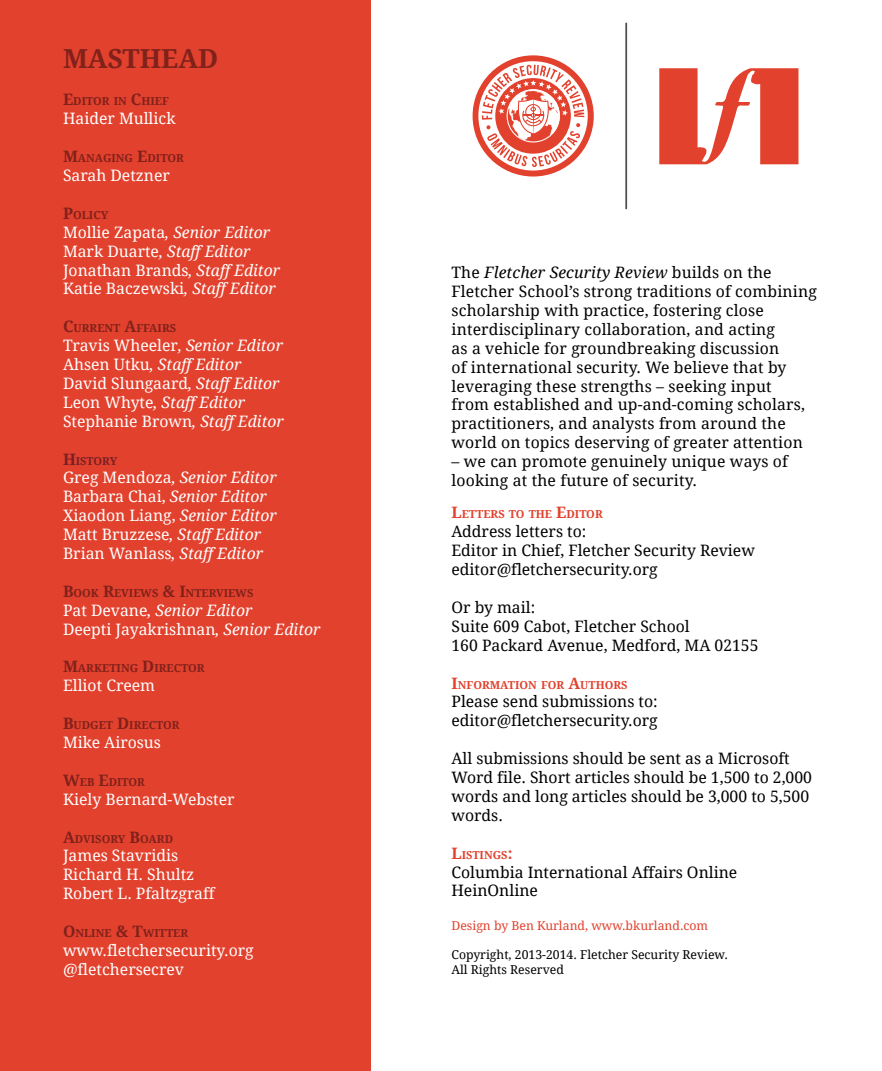
<style>
.page{position:relative;width:882px;height:1071px;background:#fff}
.page>*{position:absolute;margin:0;border:0;box-sizing:border-box;transform-origin:0 0}
.t1{font:700 26.25px "Droid Serif";color:#80211b}
.t2{font:15.75px/18.9px "Droid Serif";letter-spacing:.01em;color:#000}
.t3{font:15.75px/18.9px "Droid Serif";color:#fff}
.t4{font:italic 15.75px/18.9px "Droid Serif";color:#fff}
.t5{font:12.25px/14.7px "Droid Serif";color:#000}
.t6{font:12.25px "Droid Serif";color:#e2412d}
.t7{font:700 11.03px "Droid Serif";color:#80211b}
.t8{font:700 11.03px "Droid Serif";color:#e2412d}
.t9{font:700 11.03px "Droid Serif";letter-spacing:-.02em;color:#7a2025}
.s1{font-size:15.75px}
.s2{font-style:italic}
.s3{font-style:normal}
.s4{font-style:inherit}
</style>
<div class="page">
<div style="left:0;top:0;width:371px;height:1071px;background:#e2412d"></div>
<svg style="left:659px;top:68px;width:139px;height:96px"></svg>
<div style="left:473px;top:55px;width:121px;height:122px;background:#e2412d;border-radius:50%"></div>
<svg style="left:478px;top:61px;width:110px;height:110px"></svg>
<hr style="left:625px;top:23px;width:2px;height:186px;background:#4d4d4f">
<h1 class="t1" style="left:63px;top:43px;width:157px">MASTHEAD</h1>
<p class="t7" style="left:63px;top:95px;width:107px"><span class="s1">E</span>DITOR IN <span class="s1">C</span>HIEF</p>
<p class="t3" style="left:63px;top:109px;width:114px">Haider Mullick</p>
<p class="t7" style="left:63px;top:152px;width:122px"><span class="s1">M</span>ANAGING <span class="s1">E</span>DITOR</p>
<p class="t3" style="left:63px;top:166px;width:108px">Sarah Detzner</p>
<p class="t7" style="left:63px;top:209px;width:47px"><span class="s1">P</span>OLICY</p>
<p class="t3" style="left:63px;top:223px;width:219px">Mollie Zapata<span class="s2">, Senior Editor<br></span>Mark Duarte<span class="s2">, Staff Editor<br></span>Jonathan Brands<span class="s2">, Staff Editor<br></span>Katie Baczewski<span class="s2">, Staff Editor</span></p>
<p class="t7" style="left:63px;top:322px;width:115px"><span class="s1">C</span>URRENT <span class="s1">A</span>FFAIRS</p>
<p class="t4" style="left:63px;top:336px;width:222px"><span class="s3">Travis Wheeler</span>, Senior Editor<br><span class="s3">Ahsen Utku</span>, Staff Editor<br><span class="s3">David Slungaard</span>, Staff Editor<br><span class="s3">Leon Whyte</span>, Staff Editor<br><span class="s3">Stephanie Brown</span>, Staff Editor</p>
<p class="t9" style="left:63px;top:454px;width:56px"><span class="s1">H</span>ISTORY</p>
<p class="t4" style="left:63px;top:469px;width:215px"><span class="s3">Greg Mendoza</span>, Senior Editor<br><span class="s3">Barbara Chai,</span> Senior Editor<br><span class="s3">Xiaodon Liang,</span> Senior Editor<br><span class="s3">Matt Bruzzese</span>, Staff Editor<br><span class="s3">Brian Wanlass</span>, Staff Editor</p>
<p class="t7" style="left:63px;top:587px;width:192px"><span class="s1">B</span>OOK <span class="s1">R</span>EVIEWS <span class="s1">&amp; I</span>NTERVIEWS</p>
<p class="t3" style="left:63px;top:601px;width:259px">Pat Devane<span class="s2">, Senior Editor<br></span>Deepti Jayakrishnan<span class="s2">, Senior Editor</span></p>
<p class="t7" style="left:63px;top:662px;width:143px"><span class="s1">M</span>ARKETING <span class="s1">D</span>IRECTOR</p>
<p class="t3" style="left:63px;top:676px;width:94px">Elliot Creem</p>
<p class="t7" style="left:63px;top:719px;width:118px"><span class="s1">B</span>UDGET <span class="s1">D</span>IRECTOR</p>
<p class="t3" style="left:63px;top:733px;width:100px">Mike Airosus</p>
<p class="t7" style="left:63px;top:776px;width:84px"><span class="s1">W</span>EB <span class="s1">E</span>DITOR</p>
<p class="t3" style="left:63px;top:790px;width:173px"><span class="s4">K</span>iely Bernard-Webster</p>
<p class="t7" style="left:63px;top:832px;width:112px"><span class="s1">A</span>DVISORY <span class="s1">B</span>OARD</p>
<p class="t3" style="left:63px;top:847px;width:153px">James Stavridis<br>Richard H. Shultz<br>Robert L. Pfaltzgraff</p>
<p class="t7" style="left:63px;top:927px;width:127px"><span class="s1">O</span>NLINE <span class="s1">&amp; T</span>WITTER</p>
<p class="t3" style="left:63px;top:941px;width:192px">www.fletchersecurity.org @fletchersecrev</p>
<p class="t2" style="left:452px;top:263px;width:367px">The <span class="s2">Fletcher Security Review</span> builds on the Fletcher School’s strong traditions of combining scholarship with practice, fostering close interdisciplinary collaboration, and acting<br>as a vehicle for groundbreaking discussion<br>of international security. We believe that by leveraging these strengths – seeking input<br>from established and up-and-coming scholars, practitioners, and analysts from around the world on topics deserving of greater attention</p>
<p class="t2" style="left:452px;top:452px;width:338px">– we can promote genuinely unique ways of looking at the future of security.</p>
<p class="t8" style="left:452px;top:508px;width:153px"><span class="s1">L</span>ETTERS TO THE <span class="s1">E</span>DITOR</p>
<p class="t2" style="left:452px;top:522px;width:305px">Address letters to:<br>Editor in Chief, Fletcher Security Review editor@fletchersecurity.org</p>
<p class="t2" style="left:452px;top:598px;width:309px">Or by mail:<br>Suite 609 Cabot, Fletcher School<br>160 Packard Avenue, Medford, MA 02155</p>
<p class="t8" style="left:452px;top:678px;width:178px"><span class="s1">I</span>NFORMATION FOR <span class="s1">A</span>UTHORS</p>
<p class="t2" style="left:452px;top:693px;width:208px">Please send submissions to: editor@fletchersecurity.org</p>
<p class="t2" style="left:452px;top:749px;width:362px">All submissions should be sent as a Microsoft Word file. Short articles should be 1,500 to 2,000 words and long articles should be 3,000 to 5,500 words.</p>
<p class="t8" style="left:452px;top:848px;width:62px"><span class="s1">L</span>ISTINGS<span class="s1">:</span></p>
<p class="t2" style="left:452px;top:863px;width:287px">Columbia International Affairs Online<br>HeinOnline</p>
<p class="t6" style="left:452px;top:919px;width:258px">Design by Ben Kurland, www.bkurland.com</p>
<p class="t5" style="left:452px;top:948px;width:278px">Copyright, 2013-2014. Fletcher Security Review.<br>All Rights Reserved</p>
</div>
